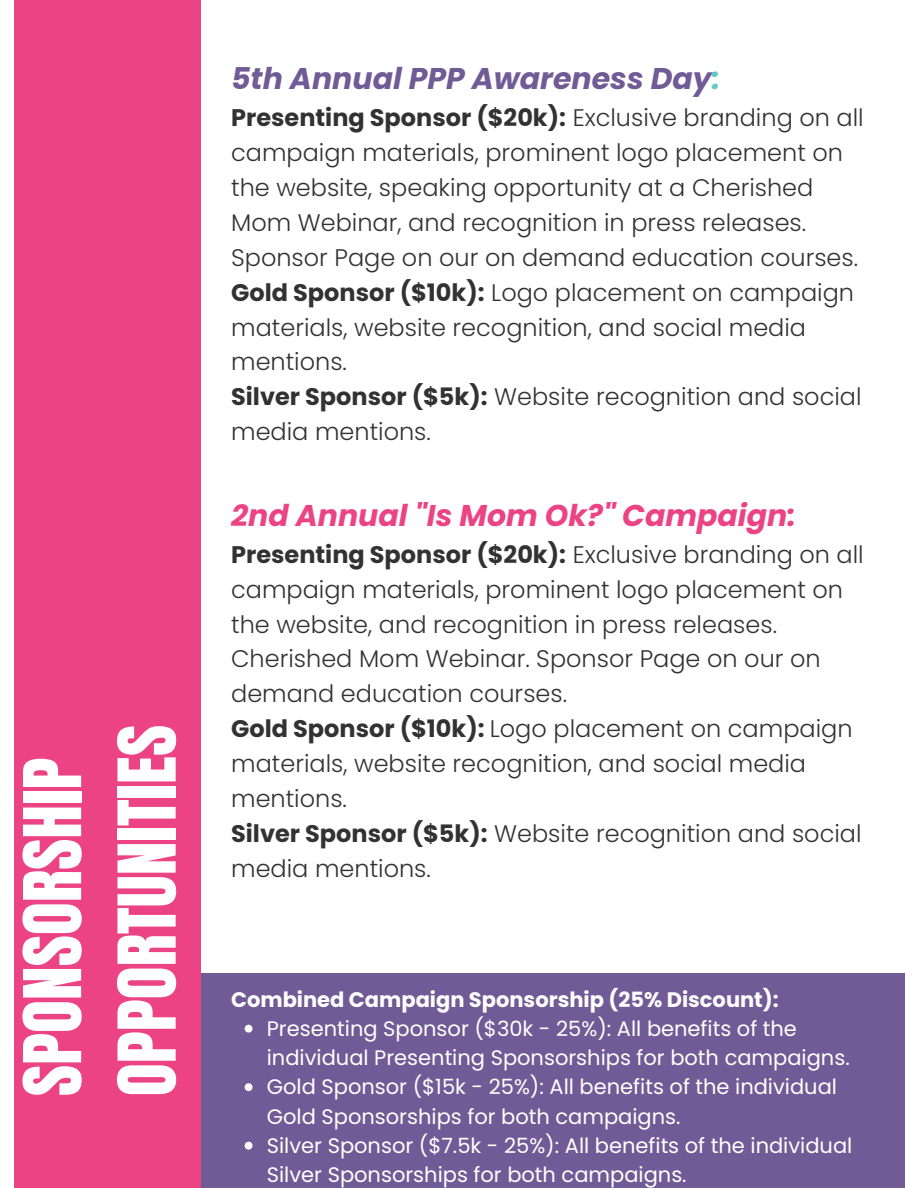
<style>
.page{position:relative;width:918px;height:1188px;background:#fff}
.page>*{position:absolute;margin:0;border:0;box-sizing:border-box;transform-origin:0 0}
.t1{font:67.8px/94.5px "Anton";color:#fff}
.t2{font:italic 700 30px "Poppins";color:#ec4385}
.t3{font:italic 700 30px "Poppins";color:#705b96}
.t4{font:300 24px/34.8px "Poppins";color:#323232}
.t5{font:21px/29.2px "Poppins";color:#fff}
.t6{font:700 21px "Poppins";color:#fff}
.s1{color:#63c7c5}
.s2{font-weight:700}
</style>
<div class="page">
<div style="left:14px;top:973px;width:890px;height:215px;background:#705b96"></div>
<div style="left:14px;top:0;width:186px;height:1188px;background:#ec4385"></div>
<svg style="left:245px;top:1025px;width:8px;height:8px"></svg>
<svg style="left:245px;top:1083px;width:8px;height:8px"></svg>
<svg style="left:245px;top:1142px;width:8px;height:8px"></svg>
<h2 class="t1" style="left:6px;top:1096px;width:373px;rotate:-90deg">SPONSORSHIP<br>OPPORTUNITIES</h2>
<h1 class="t3" style="left:231px;top:58px;width:491px">5th Annual PPP Awareness Day<span class="s1">:</span></h1>
<h1 class="t4" style="left:231px;top:101px;width:634px"><span class="s2">Presenting Sponsor ($20k):</span> Exclusive branding on all campaign materials, prominent logo placement on the website, speaking opportunity at a Cherished Mom Webinar, and recognition in press releases.<br>Sponsor Page on our on demand education courses.<br><span class="s2">Gold Sponsor ($10k):</span> Logo placement on campaign materials, website recognition, and social media mentions.<br><span class="s2">Silver Sponsor ($5k):</span> Website recognition and social media mentions.</h1>
<h2 class="t2" style="left:231px;top:494px;width:566px">2nd Annual "Is Mom Ok?" Campaign:</h2>
<h2 class="t4" style="left:231px;top:537px;width:634px"><span class="s2">Presenting Sponsor ($20k):</span> Exclusive branding on all campaign materials, prominent logo placement on the website, and recognition in press releases.<br>Cherished Mom Webinar. Sponsor Page on our on demand education courses.<br><span class="s2">Gold Sponsor ($10k):</span> Logo placement on campaign materials, website recognition, and social media mentions.<br><span class="s2">Silver Sponsor ($5k):</span> Website recognition and social media mentions.</h2>
<h3 class="t6" style="left:231px;top:985px;width:549px">Combined Campaign Sponsorship (25% Discount):</h3>
<p class="t5" style="left:267px;top:1014px;width:584px">Presenting Sponsor ($30k - 25%): All benefits of the individual Presenting Sponsorships for both campaigns.</p>
<p class="t5" style="left:267px;top:1073px;width:572px">Gold Sponsor ($15k - 25%): All benefits of the individual<br>Gold Sponsorships for both campaigns.</p>
<p class="t5" style="left:267px;top:1131px;width:587px">Silver Sponsor ($7.5k - 25%): All benefits of the individual<br>Silver Sponsorships for both campaigns.</p>
</div>
